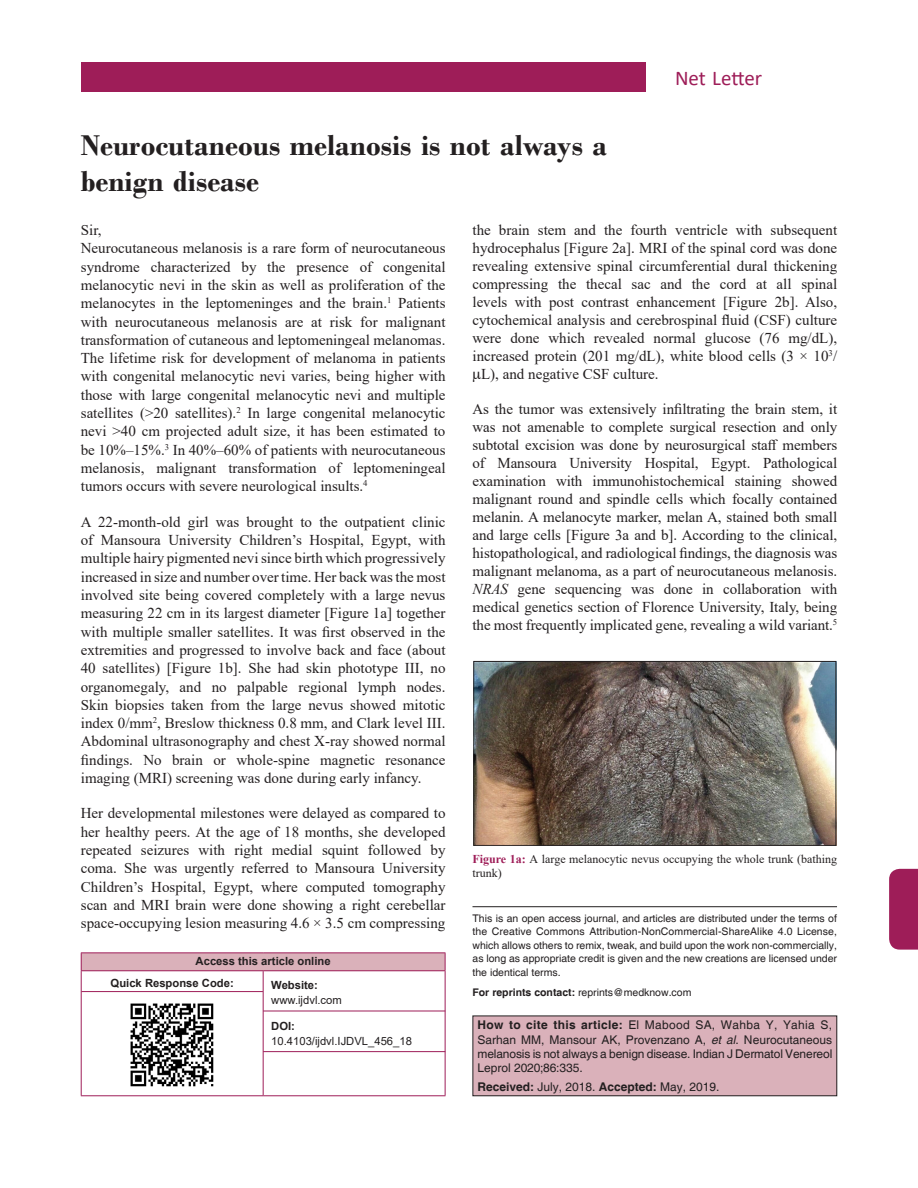
<style>
.page{position:relative;width:918px;height:1188px;background:#fff}
.page>*{position:absolute;margin:0;border:0;box-sizing:border-box;transform-origin:0 0}
.AT{font:700 30px/36px "Bodoni";color:#231f20}
.AH{font:21px "Calibri";color:#9e1d58}
.TX{font:15px/18.3px "Times New Roman";color:#231f20;text-align:justify}
.HTC{font:12px/14.4px "Helvetica";letter-spacing:-.01em;color:#231f20;text-align:justify}
.FGC{font:12px/14.4px "Times New Roman";color:#231f20}
.HIS{font:12px "Helvetica";color:#231f20}
.WEB_TX{font:11.25px "Arial";color:#231f20}
.AAO{font:700 11.25px "Arial";color:#231f20}
.QRC{font:700 11.25px "Arial";color:#231f20}
.WEB{font:700 11.25px "Arial";color:#231f20}
.OS{font:10.5px/13.5px "Helvetica";color:#231f20;text-align:justify}
.s1{font-style:italic}
.s2{font-weight:700;color:#9e1d58}
.s3{font-weight:700}
</style>
<div class="page">
<div style="left:889px;top:869px;width:29px;height:81px;background:#9e1d58"></div>
<div style="left:473px;top:1016px;width:364px;height:80px;background:#dab1ba"></div>
<div style="left:472px;top:1016px;width:365px;height:80px;border:1px solid #231f20"></div>
<hr style="left:472px;top:906px;width:365px;height:1px;background:#231f20">
<div style="left:81px;top:62px;width:564px;height:30px;background:#9e1d58"></div>
<div style="left:81px;top:953px;width:364px;height:18px;background:#dab1ba"></div>
<svg style="left:81px;top:953px;width:1px;height:17px"></svg>
<hr style="left:81px;top:952px;width:182px;height:1px;background:#9e1d58">
<hr style="left:263px;top:952px;width:183px;height:1px;background:#9e1d58">
<svg style="left:445px;top:953px;width:1px;height:17px"></svg>
<hr style="left:81px;top:971px;width:1px;height:124px;background:#9e1d58">
<hr style="left:81px;top:970px;width:182px;height:1px;background:#9e1d58">
<hr style="left:81px;top:1095px;width:182px;height:1px;background:#9e1d58">
<hr style="left:263px;top:971px;width:1px;height:124px;background:#9e1d58">
<hr style="left:263px;top:970px;width:183px;height:1px;background:#9e1d58">
<hr style="left:445px;top:971px;width:1px;height:124px;background:#9e1d58">
<hr style="left:263px;top:1095px;width:183px;height:1px;background:#9e1d58">
<hr style="left:81px;top:991px;width:182px;height:1px;background:#9e1d58">
<img style="left:130px;top:1003px;width:84px;height:84px">
<hr style="left:263px;top:1011px;width:182px;height:1px;background:#9e1d58">
<hr style="left:263px;top:1051px;width:182px;height:1px;background:#9e1d58">
<img style="left:476px;top:663px;width:358px;height:181px">
<div style="left:474px;top:661px;width:362px;height:185px;border:1px solid #231f20"></div>
<p class="AT" style="left:81px;top:127px;width:528px">Neurocutaneous melanosis is not always a benign disease</p>
<p class="AH" style="left:675px;top:63px;width:89px">Net Letter</p>
<p class="TX" style="left:81px;top:220px;width:22px">Sir,</p>
<p class="TX" style="left:81px;top:239px;width:366px">Neurocutaneous melanosis is a rare form of neurocutaneous syndrome characterized by the presence of congenital melanocytic nevi in the skin as well as proliferation of the melanocytes in the leptomeninges and the brain.<sup>1</sup> Patients with neurocutaneous melanosis are at risk for malignant transformation of cutaneous and leptomeningeal melanomas.<br>The lifetime risk for development of melanoma in patients with congenital melanocytic nevi varies, being higher with those with large congenital melanocytic nevi and multiple satellites (&gt;20 satellites).<sup>2</sup> In large congenital melanocytic nevi &gt;40 cm projected adult size, it has been estimated to be 10%–15%.<sup>3</sup> In 40%–60% of patients with neurocutaneous melanosis, malignant transformation of leptomeningeal tumors occurs with severe neurological insults.<sup>4</sup></p>
<p class="TX" style="left:81px;top:512px;width:366px">A 22‑month‑old girl was brought to the outpatient clinic of Mansoura University Children’s Hospital, Egypt, with multiple hairy pigmented nevi since birth which progressively increased in size and number over time. Her back was the most involved site being covered completely with a large nevus measuring 22 cm in its largest diameter [Figure 1a] together with multiple smaller satellites. It was first observed in the extremities and progressed to involve back and face (about 40 satellites) [Figure 1b]. She had skin phototype III, no organomegaly, and no palpable regional lymph nodes.<br>Skin biopsies taken from the large nevus showed mitotic index 0/mm<sup>2</sup>, Breslow thickness 0.8 mm, and Clark level III.<br>Abdominal ultrasonography and chest X‑ray showed normal findings. No brain or whole‑spine magnetic resonance imaging (MRI) screening was done during early infancy.</p>
<p class="TX" style="left:81px;top:804px;width:366px">Her developmental milestones were delayed as compared to her healthy peers. At the age of 18 months, she developed repeated seizures with right medial squint followed by coma. She was urgently referred to Mansoura University Children’s Hospital, Egypt, where computed tomography scan and MRI brain were done showing a right cerebellar space‑occupying lesion measuring 4.6 × 3.5 cm compressing</p>
<p class="AAO" style="left:196px;top:953px;width:137px">Access this article online</p>
<p class="QRC" style="left:111px;top:975px;width:125px">Quick Response Code:</p>
<p class="WEB" style="left:271px;top:977px;width:48px">Website:</p>
<p class="WEB_TX" style="left:271px;top:993px;width:72px">www.ijdvl.com</p>
<p class="WEB" style="left:271px;top:1018px;width:25px">DOI:</p>
<p class="WEB_TX" style="left:271px;top:1033px;width:142px">10.4103/ijdvl.IJDVL_456_18</p>
<p class="TX" style="left:473px;top:220px;width:366px">the brain stem and the fourth ventricle with subsequent</p>
<p class="TX" style="left:473px;top:238px;width:366px">hydrocephalus [Figure 2a]. MRI of the spinal cord was done</p>
<p class="TX" style="left:473px;top:256px;width:366px">revealing extensive spinal circumferential dural thickening</p>
<p class="TX" style="left:473px;top:274px;width:366px">compressing the thecal sac and the cord at all spinal</p>
<p class="TX" style="left:473px;top:292px;width:366px">levels with post contrast enhancement [Figure 2b]. Also,</p>
<p class="TX" style="left:473px;top:310px;width:366px">cytochemical analysis and cerebrospinal fluid (CSF) culture</p>
<p class="TX" style="left:473px;top:328px;width:366px">were done which revealed normal glucose (76 mg/dL),</p>
<p class="TX" style="left:473px;top:346px;width:366px">increased protein (201 mg/dL), white blood cells (3 × 10<sup>3</sup>/</p>
<p class="TX" style="left:481px;top:364px;width:179px">L), and negative CSF culture.</p>
<p class="TX" style="left:473px;top:399px;width:366px">As the tumor was extensively infiltrating the brain stem, it was not amenable to complete surgical resection and only subtotal excision was done by neurosurgical staff members of Mansoura University Hospital, Egypt. Pathological examination with immunohistochemical staining showed malignant round and spindle cells which focally contained melanin. A melanocyte marker, melan A, stained both small and large cells [Figure 3a and b]. According to the clinical, histopathological, and radiological findings, the diagnosis was malignant melanoma, as a part of neurocutaneous melanosis.<br><span class="s1">NRAS</span> gene sequencing was done in collaboration with medical genetics section of Florence University, Italy, being the most frequently implicated gene, revealing a wild variant.<sup>5</sup></p>
<p class="FGC" style="left:473px;top:851px;width:366px"><span class="s2">Figure 1a:</span> A large melanocytic nevus occupying the whole trunk (bathing trunk)</p>
<p class="OS" style="left:472px;top:912px;width:366px">This is an open access journal, and articles are distributed under the terms of the Creative Commons Attribution‑NonCommercial‑ShareAlike 4.0 License, which allows others to remix, tweak, and build upon the work non‑commercially, as long as appropriate credit is given and the new creations are licensed under the identical terms.</p>
<p class="OS" style="left:472px;top:986px;width:220px"><span class="s3">For reprints contact:</span> reprints@medknow.com</p>
<p class="HTC" style="left:478px;top:1018px;width:356px"><span class="s3">How to cite this article:</span> El Mabood SA, Wahba Y, Yahia S, Sarhan MM, Mansour AK, Provenzano A, <span class="s1">et al</span>. Neurocutaneous melanosis is not always a benign disease. Indian J Dermatol Venereol Leprol 2020;86:335.</p>
<p class="HIS" style="left:478px;top:1080px;width:244px"><span class="s3">Received:</span> July, 2018. <span class="s3">Accepted:</span> May, 2019.</p>
</div>
